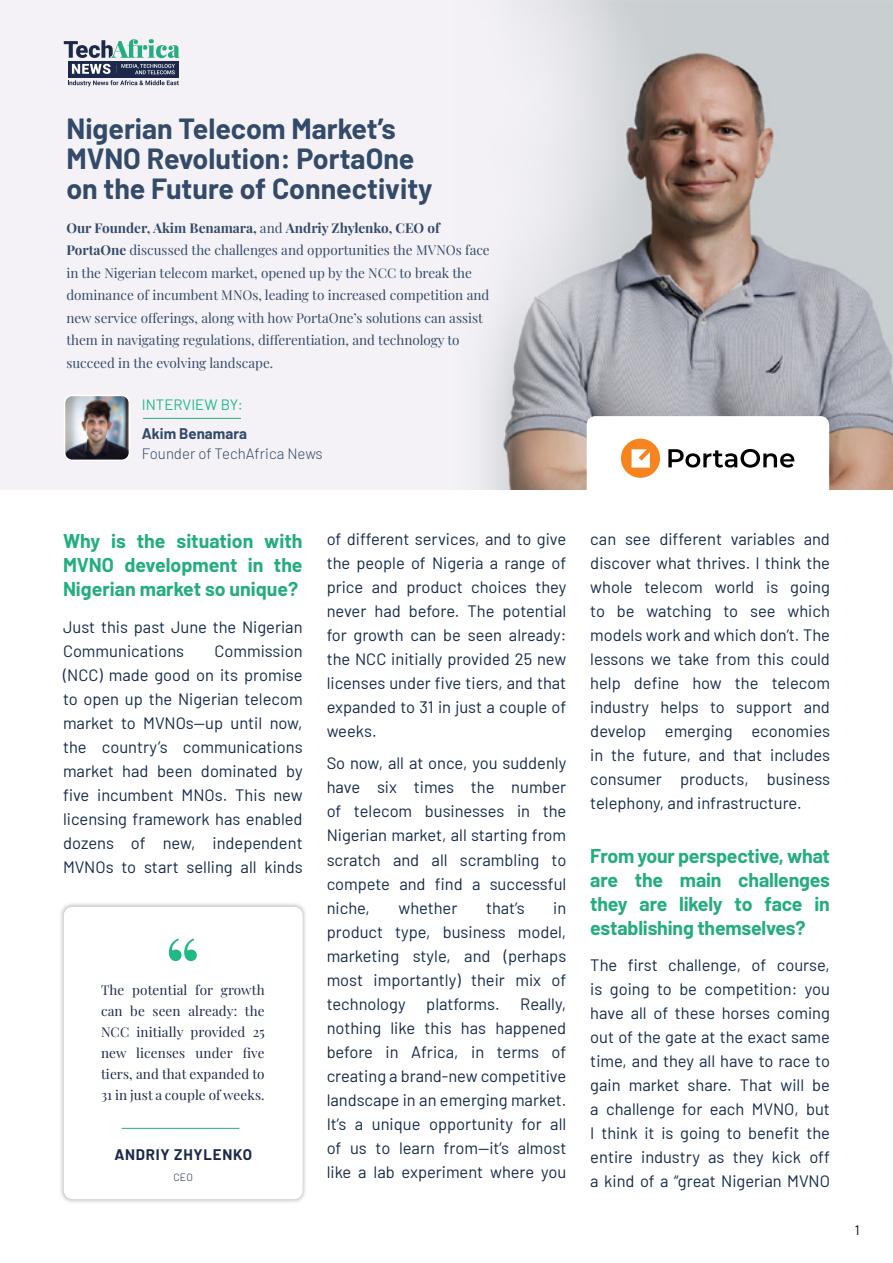
<style>
.page{position:relative;width:893px;height:1263px;background:#fff}
.page>*{position:absolute;margin:0;border:0;box-sizing:border-box;transform-origin:0 0}
.t1{font:700 28.5px/30px "Barlow";color:#334a69}
.t2{font:700 19.5px/24px "Barlow";letter-spacing:-.01em;color:#24ad7d;text-align:justify}
.t3{font:16.5px/24px "Barlow";color:#14294a;text-align:justify}
.t4{font:300 15px "Barlow";color:#334a69}
.t5{font:700 15px "Barlow";letter-spacing:.05em;color:#1c294a}
.t6{font:700 15px "Barlow";color:#334a69}
.t7{font:15px "Barlow";color:#1fb887}
.t8{font:13.5px/22.5px "Playfair Display";color:#334a69}
.t9{font:13.5px/21px "Playfair Display";letter-spacing:.01em;color:#1c294a;text-align:justify}
.t10{font:13.5px "Barlow";color:#000}
.t11{font:300 10.5px "Barlow";color:#1c294a}
.s1{font-weight:700}
</style>
<div class="page">
<div style="left:0;top:0;width:893px;height:490px;background:#f4f2f7"></div>
<img style="left:484px;top:0;width:409px;height:490px">
<div style="left:587px;top:416px;width:242px;height:122px;background:#fff;border-radius:9px"></div>
<hr style="left:143px;top:418px;width:98px;height:1px;background:#26ad7d">
<svg style="left:742px;top:0;width:20px;height:296px;background:#b3a29b"></svg>
<svg style="left:484px;top:0;width:258px;height:391px"></svg>
<svg style="left:183px;top:57px;width:527px;height:395px"></svg>
<img style="left:67px;top:398px;width:60px;height:60px">
<div style="left:64px;top:395px;width:66px;height:66px;border:2px solid #fff;border-radius:8px"></div>
<div style="left:68px;top:61px;width:111px;height:16px;background:#1c294a"></div>
<svg style="left:64px;top:39px;width:116px;height:19px"></svg>
<svg style="left:68px;top:80px;width:111px;height:6px"></svg>
<svg style="left:72px;top:64px;width:103px;height:10px"></svg>
<div style="left:621px;top:439px;width:39px;height:39px;background:#f68520;border-radius:50%"></div>
<svg style="left:632px;top:449px;width:18px;height:19px"></svg>
<svg style="left:668px;top:449px;width:126px;height:19px"></svg>
<div style="left:59px;top:902px;width:248px;height:301px;background:#000;opacity:.3"></div>
<div style="left:64px;top:907px;width:239px;height:292px;background:#fff;border-radius:9px"></div>
<svg style="left:169px;top:938px;width:28px;height:23px"></svg>
<hr style="left:122px;top:1128px;width:117px;height:1px;background:#26ad7d">
<h1 class="t1" style="left:66px;top:111px;width:368px">Nigerian Telecom Market’s<br>MVNO Revolution: PortaOne on the Future of Connectivity</h1>
<p class="t8" style="left:66px;top:215px;width:425px"><span class="s1">Our Founder, Akim Benamara,</span> and <span class="s1">Andriy Zhylenko, CEO of PortaOne</span> discussed the challenges and opportunities the MVNOs face in the Nigerian telecom market, opened up by the NCC to break the dominance of incumbent MNOs, leading to increased competition and new service offerings, along with how PortaOne’s solutions can assist them in navigating regulations, differentiation, and technology to succeed in the evolving landscape.</p>
<p class="t7" style="left:142px;top:394px;width:102px">INTERVIEW BY:</p>
<p class="t4" style="left:142px;top:443px;width:182px">Founder of TechAfrica News</p>
<p class="t6" style="left:142px;top:423px;width:107px">Akim Benamara</p>
<p class="t2" style="left:63px;top:527px;width:241px">Why is the situation with MVNO development in the Nigerian market so unique?</p>
<p class="t3" style="left:63px;top:613px;width:241px">Just this past June the Nigerian<br>Communications</p>
<p class="t3" style="left:63px;top:637px;width:241px;text-indent:151px">Commission (NCC) made good on its promise to open up the Nigerian telecom market to MVNOs—up until now, the country’s communications market had been dominated by five incumbent MNOs. This new licensing framework has enabled dozens of new, independent MVNOs to start selling all kinds</p>
<p class="t9" style="left:101px;top:978px;width:165px">The potential for growth can be seen already: the NCC initially provided 25 new licenses under five tiers, and that expanded to 31 in just a couple of weeks.</p>
<p class="t5" style="left:114px;top:1143px;width:139px">ANDRIY ZHYLENKO</p>
<p class="t11" style="left:174px;top:1169px;width:21px">CEO</p>
<p class="t3" style="left:327px;top:526px;width:241px">of different services, and to give the people of Nigeria a range of price and product choices they never had before. The potential for growth can be seen already: the NCC initially provided 25 new licenses under five tiers, and that expanded to 31 in just a couple of weeks.</p>
<p class="t3" style="left:327px;top:750px;width:241px">So now, all at once, you suddenly have six times the number of telecom businesses in the Nigerian market, all starting from scratch and all scrambling to compete and find a successful niche,</p>
<p class="t3" style="left:327px;top:894px;width:241px;text-indent:227px">in product type, business model, marketing style, and (perhaps most importantly) their mix of technology platforms. Really, nothing like this has happened before in Africa, in terms of creating a brand-new competitive landscape in an emerging market.<br>It’s a unique opportunity for all of us to learn from—it’s almost like a lab experiment where you</p>
<p class="t3" style="left:398px;top:894px;width:60px">whether</p>
<p class="t3" style="left:486px;top:894px;width:40px">that’s</p>
<p class="t3" style="left:590px;top:526px;width:241px">can see different variables and discover what thrives. I think the whole telecom world is going to be watching to see which models work and which don’t. The lessons we take from this could help define how the telecom industry helps to support and develop emerging economies in the future, and that includes consumer products, business telephony, and infrastructure.</p>
<p class="t2" style="left:590px;top:842px;width:241px">From your perspective, what are the main challenges they are likely to face in establishing themselves?</p>
<p class="t3" style="left:590px;top:952px;width:241px">The first challenge, of course, is going to be competition: you have all of these horses coming out of the gate at the exact same time, and they all have to race to gain market share. That will be a challenge for each MVNO, but I think it is going to benefit the entire industry as they kick off a kind of a “great Nigerian MVNO</p>
<p class="t10" style="left:855px;top:1220px;width:6px">1</p>
</div>
